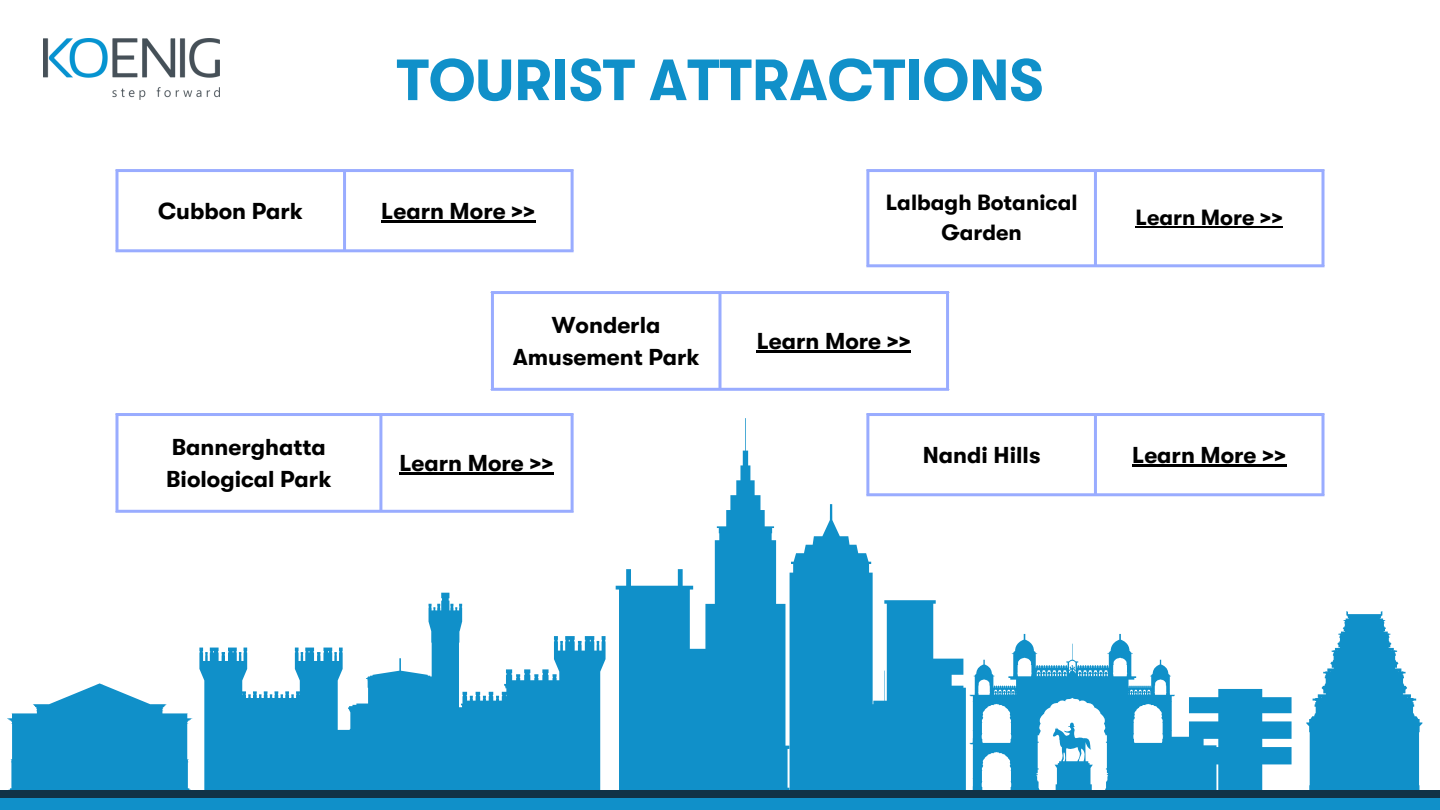
<style>
.page{position:relative;width:1440px;height:810px;background:#fff}
.page>*{position:absolute;margin:0;border:0;box-sizing:border-box;transform-origin:0 0}
.t1{font:700 58px "GT Walsheim Pro";color:#1090c9}
.t2{font:700 23px/31.5px "GT Walsheim Pro";color:#000}
.t3{font:700 22px/30.8px "GT Walsheim Pro";color:#000;text-align:center}
</style>
<div class="page">
<img style="left:44px;top:38px;width:176px;height:62px">
<hr style="left:381px;top:220px;width:154px;height:2px;background:#000">
<hr style="left:115px;top:172px;width:3px;height:77px;background:#99acff">
<hr style="left:343px;top:172px;width:3px;height:77px;background:#99acff">
<hr style="left:571px;top:172px;width:3px;height:77px;background:#99acff">
<hr style="left:115px;top:169px;width:459px;height:3px;background:#99acff">
<hr style="left:115px;top:249px;width:459px;height:3px;background:#99acff">
<svg style="left:616px;top:418px;width:173px;height:372px;fill:#1090c9"></svg>
<svg style="left:970px;top:634px;width:322px;height:156px"></svg>
<svg style="left:199px;top:593px;width:407px;height:197px;fill:#1090c9"></svg>
<svg style="left:1306px;top:611px;width:116px;height:179px"></svg>
<svg style="left:7px;top:683px;width:185px;height:107px"></svg>
<svg style="left:790px;top:504px;width:176px;height:286px;fill:#1090c9"></svg>
<svg style="left:1053px;top:723px;width:40px;height:67px"></svg>
<div style="left:0;top:798px;width:1440px;height:11px;background:#1090c9"></div>
<div style="left:0;top:790px;width:1440px;height:8px;background:#113347"></div>
<hr style="left:400px;top:472px;width:154px;height:3px;background:#000">
<hr style="left:115px;top:416px;width:3px;height:94px;background:#99acff">
<hr style="left:379px;top:416px;width:3px;height:94px;background:#99acff">
<hr style="left:571px;top:416px;width:3px;height:94px;background:#99acff">
<hr style="left:115px;top:413px;width:459px;height:3px;background:#99acff">
<hr style="left:115px;top:510px;width:459px;height:3px;background:#99acff">
<hr style="left:1136px;top:226px;width:147px;height:2px;background:#000">
<hr style="left:866px;top:172px;width:3px;height:92px;background:#99acff">
<hr style="left:1094px;top:172px;width:3px;height:92px;background:#99acff">
<hr style="left:1322px;top:172px;width:3px;height:92px;background:#99acff">
<hr style="left:866px;top:169px;width:459px;height:3px;background:#99acff">
<hr style="left:866px;top:264px;width:459px;height:3px;background:#99acff">
<hr style="left:1132px;top:464px;width:154px;height:2px;background:#000">
<hr style="left:866px;top:416px;width:3px;height:77px;background:#99acff">
<hr style="left:1094px;top:416px;width:3px;height:77px;background:#99acff">
<hr style="left:1322px;top:416px;width:3px;height:77px;background:#99acff">
<hr style="left:866px;top:413px;width:459px;height:3px;background:#99acff">
<hr style="left:866px;top:493px;width:459px;height:3px;background:#99acff">
<hr style="left:757px;top:350px;width:154px;height:3px;background:#000">
<hr style="left:491px;top:294px;width:3px;height:94px;background:#99acff">
<hr style="left:719px;top:294px;width:3px;height:94px;background:#99acff">
<hr style="left:946px;top:294px;width:3px;height:94px;background:#99acff">
<hr style="left:491px;top:291px;width:458px;height:3px;background:#99acff">
<hr style="left:491px;top:388px;width:458px;height:3px;background:#99acff">
<p class="t1" style="left:397px;top:48px;width:648px">TOURIST ATTRACTIONS</p>
<h1 class="t2" style="left:158px;top:195px;width:146px">Cubbon Park</h1>
<p class="t2" style="left:381px;top:195px;width:156px">Learn More &gt;&gt;</p>
<p class="t2" style="left:513px;top:310px;width:189px;text-align:center">Wonderla<br>Amusement Park</p>
<p class="t3" style="left:886px;top:187px;width:193px">Lalbagh Botanical<br>Garden</p>
<p class="t2" style="left:757px;top:326px;width:156px">Learn More &gt;&gt;</p>
<p class="t3" style="left:1136px;top:202px;width:149px">Learn More &gt;&gt;</p>
<p class="t2" style="left:166px;top:432px;width:167px">Bannerghatta<br>Biological Park</p>
<p class="t2" style="left:400px;top:447px;width:156px">Learn More &gt;&gt;</p>
<p class="t2" style="left:923px;top:439px;width:119px">Nandi Hills</p>
<p class="t2" style="left:1132px;top:439px;width:156px">Learn More &gt;&gt;</p>
</div>
